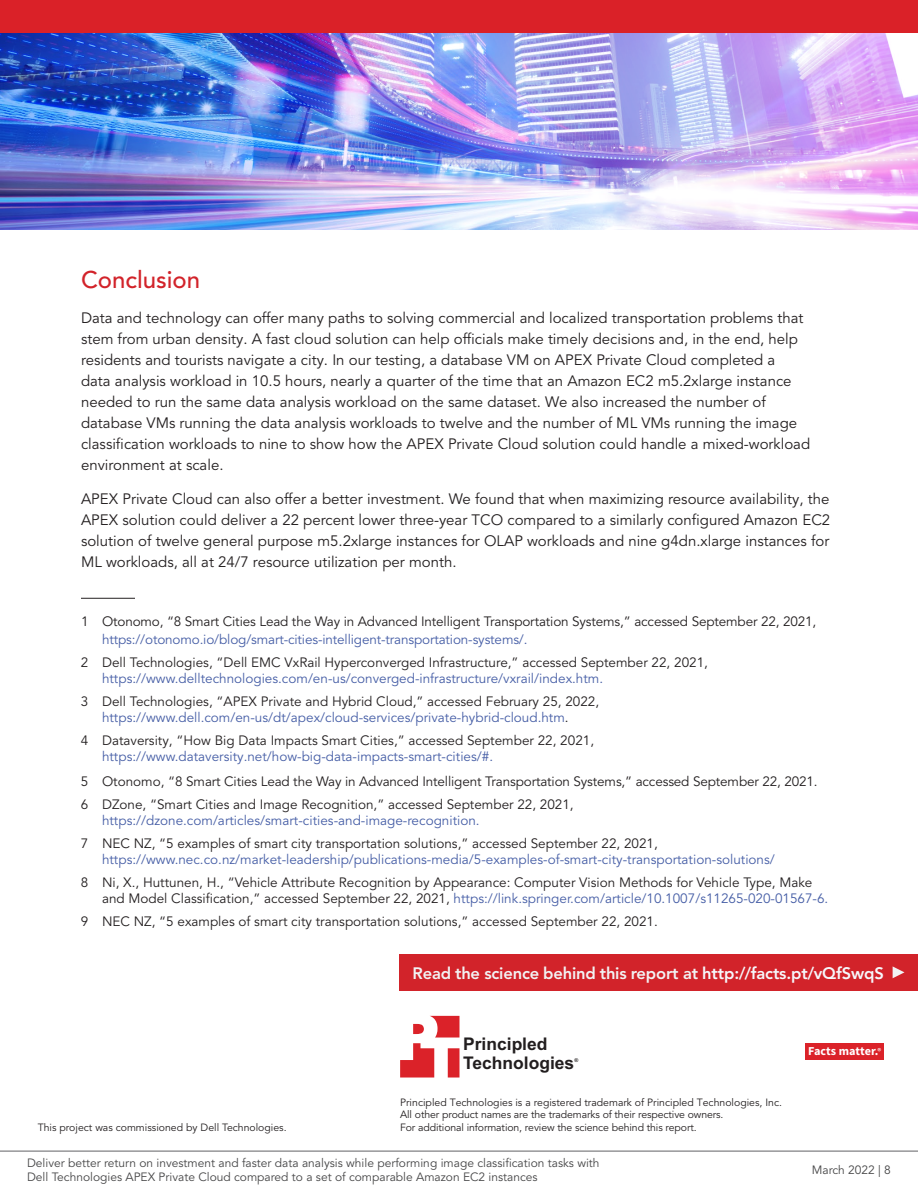
<style>
.page{position:relative;width:918px;height:1188px;background:#fff}
.page>*{position:absolute;margin:0;border:0;box-sizing:border-box;transform-origin:0 0}
.t1{font:500 24px "Avenir LT Pro";color:#d2232a}
.t2{font:700 17.4px/18.6px "Arial";color:#221e1f}
.t3{font:800 16.5px "Avenir LT Pro";letter-spacing:-.01em;color:#f2f2f3}
.t4{font:15px/21px "Avenir LT Pro";color:#231f20}
.t5{font:13.5px/23px "Avenir LT Pro";color:#231f20}
.t6{font:13.5px/16.2px "Avenir LT Pro";color:#465ea6}
.t7{font:700 12.15px "Source Sans Pro";color:#fff}
.t8{font:12px/14.4px "Avenir LT Pro";color:#464647}
.t9{font:10.5px/12.6px "Avenir LT Pro";letter-spacing:-.01em;color:#231f20}
.t10{font:700 5.25px "Arial";color:#221e1f}
.s1{color:#231f20}
.s2{color:#465ea6}
.s3{color:#f6f7fb}
.s4{font-weight:600;font-size:8.55px}
</style>
<div class="page">
<hr style="left:81px;top:598px;width:54px;height:1px;background:#231f20">
<img style="left:0;top:32px;width:918px;height:198px">
<svg style="left:400px;top:1016px;width:59px;height:62px"></svg>
<div style="left:805px;top:1043px;width:78px;height:17px;background:#db2229"></div>
<div style="left:399px;top:954px;width:519px;height:37px;background:#d2232a"></div>
<svg style="left:893px;top:966px;width:11px;height:12px"></svg>
<hr style="left:0;top:1151px;width:918px;height:1px;background:#616265">
<div style="left:0;top:0;width:918px;height:32px;background:#da2128"></div>
<h1 class="t1" style="left:81px;top:266px;width:121px">Conclusion</h1>
<p class="t4" style="left:81px;top:307px;width:731px">Data and technology can offer many paths to solving commercial and localized transportation problems that stem from urban density. A fast cloud solution can help officials make timely decisions and, in the end, help residents and tourists navigate a city. In our testing, a database VM on APEX Private Cloud completed a<br>data analysis workload in 10.5 hours, nearly a quarter of the time that an Amazon EC2 m5.2xlarge instance needed to run the same data analysis workload on the same dataset. We also increased the number of database VMs running the data analysis workloads to twelve and the number of ML VMs running the image classification workloads to nine to show how the APEX Private Cloud solution could handle a mixed-workload environment at scale.</p>
<p class="t4" style="left:81px;top:489px;width:751px;text-align:justify">APEX Private Cloud can also offer a better investment. We found that when maximizing resource availability, the APEX solution could deliver a 22 percent lower three-year TCO compared to a similarly configured Amazon EC2 solution of twelve general purpose m5.2xlarge instances for OLAP workloads and nine g4dn.xlarge instances for ML workloads, all at 24/7 resource utilization per month.</p>
<p class="t5" style="left:81px;top:610px;width:737px">1 Otonomo, “8 Smart Cities Lead the Way in Advanced Intelligent Transportation Systems,” accessed September 22, 2021,</p>
<p class="t6" style="left:102px;top:631px;width:427px">https://otonomo.io/blog/smart-cities-intelligent-transportation-systems/.</p>
<p class="t5" style="left:81px;top:651px;width:628px">2 Dell Technologies, “Dell EMC VxRail Hyperconverged Infrastructure,” accessed September 22, 2021,</p>
<p class="t6" style="left:102px;top:670px;width:503px">https://www.delltechnologies.com/en-us/converged-infrastructure/vxrail/index.htm.</p>
<p class="t6" style="left:102px;top:693px;width:499px;text-indent:-21px"><span class="s1">3 Dell Technologies, “APEX Private and Hybrid Cloud,” accessed February 25, 2022, </span>https://www.dell.com/en-us/dt/apex/cloud-services/private-hybrid-cloud.htm<span class="s1">.</span></p>
<p class="t5" style="left:81px;top:729px;width:515px">4 Dataversity, “How Big Data Impacts Smart Cities,” accessed September 22, 2021,</p>
<p class="t6" style="left:102px;top:749px;width:393px">https://www.dataversity.net/how-big-data-impacts-smart-cities/#.</p>
<p class="t5" style="left:81px;top:770px;width:738px">5 Otonomo, “8 Smart Cities Lead the Way in Advanced Intelligent Transportation Systems,” accessed September 22, 2021.<br>6 DZone, “Smart Cities and Image Recognition,” accessed September 22, 2021,</p>
<p class="t6" style="left:102px;top:812px;width:379px">https://dzone.com/articles/smart-cities-and-image-recognition.</p>
<p class="t5" style="left:81px;top:832px;width:578px">7 NEC NZ, “5 examples of smart city transportation solutions,” accessed September 22, 2021,</p>
<p class="t6" style="left:102px;top:852px;width:674px">https://www.nec.co.nz/market-leadership/publications-media/5-examples-of-smart-city-transportation-solutions/</p>
<p class="t5" style="left:102px;top:875px;width:728px;line-height:16.2px;text-indent:-21px">8 Ni, X., Huttunen, H., “Vehicle Attribute Recognition by Appearance: Computer Vision Methods for Vehicle Type, Make and Model Classification,” accessed September 22, 2021, <span class="s2">https://link.springer.com/article/10.1007/s11265-020-01567-6.</span></p>
<p class="t5" style="left:81px;top:910px;width:578px">9 NEC NZ, “5 examples of smart city transportation solutions,” accessed September 22, 2021.</p>
<p class="t3" style="left:413px;top:963px;width:473px">Read the science behind this report at <span class="s3">http://facts.pt/vQfSwqS</span></p>
<p class="t9" style="left:38px;top:1121px;width:250px">This project was commissioned by Dell Technologies.</p>
<p class="t2" style="left:463px;top:1036px;width:113px">Principled<br>Technologies</p>
<p class="t10" style="left:574px;top:1057px;width:5px">®</p>
<p class="t9" style="left:400px;top:1096px;width:383px">Principled Technologies is a registered trademark of Principled Technologies, Inc.<br>All other product names are the trademarks of their respective owners.<br>For additional information, review the science behind this report.</p>
<p class="t7" style="left:808px;top:1043px;width:74px">Facts matter.<span class="s4">®</span></p>
<p class="t8" style="left:27px;top:1156px;width:574px">Deliver better return on investment and faster data analysis while performing image classification tasks with<br>Dell Technologies APEX Private Cloud compared to a set of comparable Amazon EC2 instances</p>
<p class="t8" style="left:812px;top:1163px;width:81px">March 2022 | 8</p>
</div>
